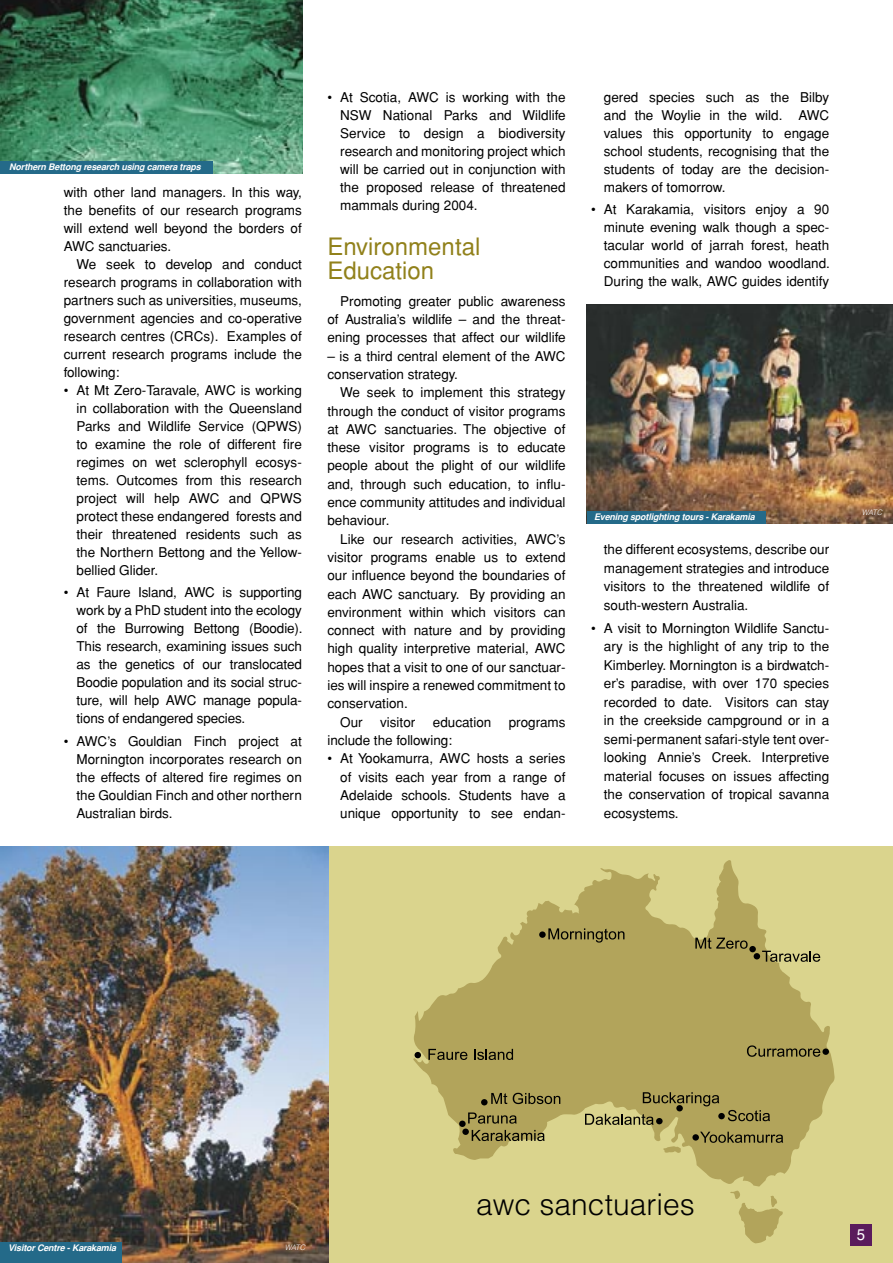
<style>
.page{position:relative;width:893px;height:1263px;background:#fff}
.page>*{position:absolute;margin:0;border:0;box-sizing:border-box;transform-origin:0 0}
.body{font:300 30px "Helvetica";color:#000}
.Paragraph_Head{font:24px/24px "Helvetica";color:#91811b}
.t1{font:15px "Helvetica";color:#fff}
.Bullet_Point__NO_Indent{font:13.5px/18px "Helvetica";color:#000;text-align:justify}
.BOdy_Style__Columns{font:13.5px/18.3px "Helvetica";color:#000;text-align:justify}
.body-2{font:13.5px/18px "Helvetica";color:#000;text-align:justify}
.body-3{font:italic 700 9px "Helvetica";letter-spacing:-.02em;color:#fff}
.photo_credits{font:italic 300 7.5px "Helvetica";letter-spacing:-.035em;color:#fff}
</style>
<div class="page">
<div style="left:328px;top:846px;width:565px;height:417px;background:#dad48d"></div>
<svg style="left:413px;top:860px;width:422px;height:326px;fill:#b2a45b"></svg>
<svg style="left:663px;top:1146px;width:18px;height:7px"></svg>
<svg style="left:730px;top:1190px;width:53px;height:53px"></svg>
<div style="left:539px;top:931px;width:7px;height:7px;background:#000;border-radius:50%"></div>
<div style="left:481px;top:1099px;width:7px;height:6px;background:#000;border-radius:50%"></div>
<div style="left:459px;top:1120px;width:7px;height:7px;background:#000;border-radius:50%"></div>
<div style="left:462px;top:1128px;width:7px;height:7px;background:#000;border-radius:50%"></div>
<svg style="left:415px;top:1052px;width:6px;height:6px"></svg>
<svg style="left:548px;top:928px;width:76px;height:14px"></svg>
<svg style="left:754px;top:951px;width:66px;height:11px"></svg>
<svg style="left:428px;top:1049px;width:39px;height:11px"></svg>
<svg style="left:474px;top:1049px;width:39px;height:11px"></svg>
<svg style="left:491px;top:1093px;width:16px;height:11px"></svg>
<svg style="left:513px;top:1093px;width:47px;height:11px"></svg>
<svg style="left:468px;top:1112px;width:49px;height:12px"></svg>
<svg style="left:472px;top:1130px;width:73px;height:11px"></svg>
<svg style="left:695px;top:938px;width:53px;height:11px"></svg>
<div style="left:749px;top:946px;width:7px;height:6px;background:#000;border-radius:50%"></div>
<svg style="left:728px;top:1110px;width:42px;height:11px"></svg>
<svg style="left:643px;top:1092px;width:76px;height:14px"></svg>
<svg style="left:585px;top:1114px;width:69px;height:11px"></svg>
<svg style="left:700px;top:1132px;width:83px;height:11px"></svg>
<div style="left:656px;top:1118px;width:7px;height:6px;background:#000;border-radius:50%"></div>
<div style="left:718px;top:1113px;width:7px;height:6px;background:#000;border-radius:50%"></div>
<div style="left:692px;top:1134px;width:7px;height:6px;background:#000;border-radius:50%"></div>
<div style="left:676px;top:1105px;width:7px;height:6px;background:#000;border-radius:50%"></div>
<div style="left:822px;top:1048px;width:7px;height:7px;background:#000;border-radius:50%"></div>
<svg style="left:747px;top:1045px;width:73px;height:12px"></svg>
<img style="left:0;top:0;width:303px;height:174px">
<div style="left:0;top:161px;width:212px;height:13px;background:#246a89"></div>
<img style="left:0;top:846px;width:328px;height:417px">
<div style="left:0;top:1242px;width:122px;height:21px;background:#246a89"></div>
<img style="left:587px;top:304px;width:306px;height:219px">
<div style="left:587px;top:511px;width:179px;height:12px;background:#246a89"></div>
<div style="left:850px;top:1225px;width:22px;height:21px;background:#5a1b5c"></div>
<p class="body-3" style="left:9px;top:162px;width:193px">Northern Bettong research using camera traps</p>
<p class="body-2" style="left:64px;top:183px;width:240px">with other land managers. In this way, the benefits of our research programs will extend well beyond the borders of AWC sanctuaries.</p>
<p class="BOdy_Style__Columns" style="left:64px;top:255px;width:240px;text-indent:13px">We seek to develop and conduct research programs in collaboration with partners such as universities, museums, government agencies and co-operative research centres (CRCs). Examples of current research programs include the following:</p>
<p class="Bullet_Point__NO_Indent" style="left:77px;top:381px;width:227px;text-indent:-13px">• At Mt Zero-Taravale, AWC is working in collaboration with the Queensland Parks and Wildlife Service (QPWS) to examine the role of different fire regimes on wet sclerophyll ecosys&shy;tems. Outcomes from this research project will help AWC and QPWS protect these endangered forests and their threatened residents such as the Northern Bettong and the Yellow&shy;bellied Glider.</p>
<p class="Bullet_Point__NO_Indent" style="left:77px;top:583px;width:228px;text-indent:-13px">• At Faure Island, AWC is supporting work by a PhD student into the ecology of the Burrowing Bettong (Boodie).<br>This research, examining issues such as the genetics of our translocated Boodie population and its social struc&shy;ture, will help AWC manage popula&shy;tions of endangered species.</p>
<p class="Bullet_Point__NO_Indent" style="left:77px;top:732px;width:227px;text-indent:-13px">• AWC’s Gouldian Finch project at Mornington incorporates research on the effects of altered fire regimes on the Gouldian Finch and other northern Australian birds.</p>
<p class="Bullet_Point__NO_Indent" style="left:340px;top:88px;width:227px;text-indent:-13px">• At Scotia, AWC is working with the NSW National Parks and Wildlife Service to design a biodiversity research and monitoring project which will be carried out in conjunction with the proposed release of threatened mammals during 2004.</p>
<p class="Paragraph_Head" style="left:327px;top:234px;width:154px">Environmental<br>Education</p>
<p class="BOdy_Style__Columns" style="left:327px;top:292px;width:240px;text-indent:13px">Promoting greater public awareness of Australia’s wildlife – and the threat&shy;ening processes that affect our wildlife</p>
<p class="BOdy_Style__Columns" style="left:327px;top:347px;width:240px">– is a third central element of the AWC conservation strategy.</p>
<p class="BOdy_Style__Columns" style="left:327px;top:383px;width:240px;text-indent:13px">We seek to implement this strategy through the conduct of visitor programs at AWC sanctuaries. The objective of these visitor programs is to educate people about the plight of our wildlife and, through such education, to influ&shy;ence community attitudes and individual behaviour.</p>
<p class="BOdy_Style__Columns" style="left:327px;top:530px;width:240px;text-indent:13px">Like our research activities, AWC’s visitor programs enable us to extend our influence beyond the boundaries of each AWC sanctuary. By providing an environment within which visitors can connect with nature and by providing high quality interpretive material, AWC hopes that a visit to one of our sanctuar&shy;ies will inspire a renewed commitment to conservation.</p>
<p class="BOdy_Style__Columns" style="left:340px;top:713px;width:24px">Our</p>
<p class="BOdy_Style__Columns" style="left:380px;top:713px;width:37px">visitor</p>
<p class="BOdy_Style__Columns" style="left:433px;top:713px;width:60px">education</p>
<p class="BOdy_Style__Columns" style="left:509px;top:713px;width:58px">programs</p>
<p class="BOdy_Style__Columns" style="left:327px;top:731px;width:126px">include the following:</p>
<p class="Bullet_Point__NO_Indent" style="left:340px;top:749px;width:227px;text-indent:-13px">• At Yookamurra, AWC hosts a series of visits each year from a range of Adelaide schools. Students have a unique opportunity to see endan-</p>
<p class="Bullet_Point__NO_Indent" style="left:604px;top:88px;width:227px">gered species such as the Bilby and the Woylie in the wild. AWC values this opportunity to engage school students, recognising that the students of today are the decision&shy;makers of tomorrow.</p>
<p class="Bullet_Point__NO_Indent" style="left:604px;top:200px;width:228px;text-indent:-13px">• At Karakamia, visitors enjoy a 90 minute evening walk though a spec&shy;tacular world of jarrah forest, heath communities and wandoo woodland.<br>During the walk, AWC guides identify</p>
<p class="body-3" style="left:594px;top:511px;width:162px">Evening spotlighting tours - Karakamia</p>
<p class="Bullet_Point__NO_Indent" style="left:604px;top:540px;width:227px;line-height:18.5px">the different ecosystems, describe our management strategies and introduce visitors to the threatened wildlife of south-western Australia.</p>
<p class="Bullet_Point__NO_Indent" style="left:604px;top:618px;width:227px;line-height:18.6px;text-indent:-13px">• A visit to Mornington Wildlife Sanctu&shy;ary is the highlight of any trip to the Kimberley. Mornington is a birdwatch&shy;er’s paradise, with over 170 species recorded to date. Visitors can stay in the creekside campground or in a semi-permanent safari-style tent over&shy;looking Annie’s Creek. Interpretive material focuses on issues affecting the conservation of tropical savanna ecosystems.</p>
<p class="photo_credits" style="left:862px;top:508px;width:22px">WATC</p>
<p class="body-3" style="left:8px;top:1242px;width:110px">Visitor Centre - Karakamia</p>
<p class="photo_credits" style="left:285px;top:1242px;width:22px">WATC</p>
<p class="body" style="left:476px;top:1186px;width:220px">awc sanctuaries</p>
<p class="t1" style="left:857px;top:1225px;width:10px">5</p>
</div>
